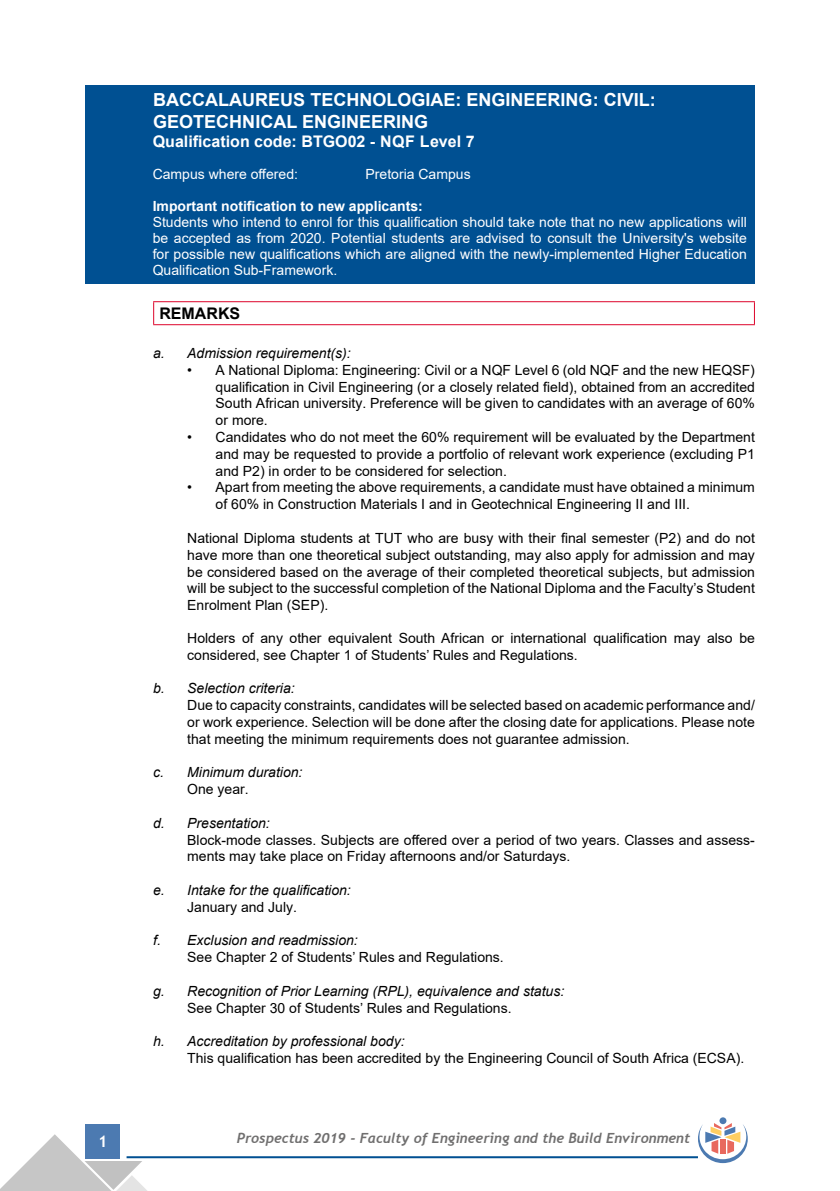
<style>
.page{position:relative;width:840px;height:1191px;background:#fff}
.page>*{position:absolute;margin:0;border:0;box-sizing:border-box;transform-origin:0 0}
.t1{font:700 18px/21.6px "Arial";color:#fff}
.t2{font:700 16px "Arial";color:#fff}
.t3{font:700 16px "Arial";color:#000}
.t4{font:700 16px "Trebuchet MS";color:#fff}
.t5{font:14px/16.8px "Arial";color:#000;text-align:justify}
.t6{font:14px/16px "Arial";color:#fff;text-align:justify}
.t7{font:italic 14px "Arial";color:#000}
.t8{font:italic 700 14px "Trebuchet";color:#706f6f}
.t9{font:700 14px "Arial";color:#fff}
</style>
<div class="page">
<div style="left:86px;top:1124px;width:34px;height:34px;background:#4c7ab1"></div>
<hr style="left:126px;top:1156px;width:571px;height:2px;background:#005092">
<svg style="left:0;top:1134px;width:148px;height:57px"></svg>
<div style="left:719px;top:1117px;width:7px;height:7px;background:#4c7ab1;border-radius:50%"></div>
<svg style="left:697px;top:1123px;width:50px;height:40px"></svg>
<div style="left:85px;top:85px;width:669px;height:198px;background:#005092"></div>
<hr style="left:153px;top:301px;width:601px;height:1px;background:#dd052b">
<svg style="left:153px;top:302px;width:1px;height:22px"></svg>
<svg style="left:753px;top:302px;width:1px;height:22px"></svg>
<hr style="left:153px;top:324px;width:601px;height:1px;background:#dd052b">
<p class="t1" style="left:153px;top:89px;width:504px">BACCALAUREUS TECHNOLOGIAE: ENGINEERING: CIVIL:<br>GEOTECHNICAL ENGINEERING</p>
<p class="t2" style="left:153px;top:130px;width:323px">Qualification code: BTGO02 - NQF Level 7</p>
<p class="t6" style="left:153px;top:166px;width:147px">Campus where offered:</p>
<p class="t6" style="left:365px;top:166px;width:107px">Pretoria Campus</p>
<p class="t9" style="left:153px;top:196px;width:271px">Important notification to new applicants:</p>
<p class="t6" style="left:153px;top:214px;width:595px">Students who intend to enrol for this qualification should take note that no new applications will be accepted as from 2020. Potential students are advised to consult the University's website for possible new qualifications which are aligned with the newly-implemented Higher Education Qualification Sub-Framework.</p>
<p class="t3" style="left:159px;top:302px;width:82px">REMARKS</p>
<p class="t7" style="left:153px;top:344px;width:199px">a. Admission requirement(s):</p>
<p class="t5" style="left:215px;top:361px;width:540px;text-indent:-28px">• A National Diploma: Engineering: Civil or a NQF Level 6 (old NQF and the new HEQSF) qualification in Civil Engineering (or a closely related field), obtained from an accredited South African university. Preference will be given to candidates with an average of 60% or more.</p>
<p class="t5" style="left:215px;top:429px;width:540px;text-indent:-28px">• Candidates who do not meet the 60% requirement will be evaluated by the Department and may be requested to provide a portfolio of relevant work experience (excluding P1 and P2) in order to be considered for selection.</p>
<p class="t5" style="left:215px;top:479px;width:540px;text-indent:-28px">• Apart from meeting the above requirements, a candidate must have obtained a minimum of 60% in Construction Materials I and in Geotechnical Engineering II and III.</p>
<p class="t5" style="left:187px;top:529px;width:569px">National Diploma students at TUT who are busy with their final semester (P2) and do not have more than one theoretical subject outstanding, may also apply for admission and may be considered based on the average of their completed theoretical subjects, but admission will be subject to the successful completion of the National Diploma and the Faculty’s Student Enrolment Plan (SEP).</p>
<p class="t5" style="left:187px;top:629px;width:569px">Holders of any other equivalent South African or international qualification may also be considered, see Chapter 1 of Students’ Rules and Regulations.</p>
<p class="t7" style="left:153px;top:679px;width:143px">b. Selection criteria:</p>
<p class="t5" style="left:187px;top:697px;width:569px">Due to capacity constraints, candidates will be selected based on academic performance and/ or work experience. Selection will be done after the closing date for applications. Please note that meeting the minimum requirements does not guarantee admission.</p>
<p class="t7" style="left:153px;top:763px;width:151px">c. Minimum duration:</p>
<p class="t5" style="left:187px;top:781px;width:63px">One year.</p>
<p class="t7" style="left:153px;top:814px;width:118px">d. Presentation:</p>
<p class="t5" style="left:187px;top:831px;width:569px">Block-mode classes. Subjects are offered over a period of two years. Classes and assess&shy;ments may take place on Friday afternoons and/or Saturdays.</p>
<p class="t7" style="left:153px;top:881px;width:199px">e. Intake for the qualification:</p>
<p class="t5" style="left:187px;top:898px;width:111px">January and July.</p>
<p class="t7" style="left:153px;top:931px;width:206px">f. Exclusion and readmission:</p>
<p class="t5" style="left:187px;top:949px;width:318px">See Chapter 2 of Students’ Rules and Regulations.</p>
<p class="t7" style="left:153px;top:982px;width:412px">g. Recognition of Prior Learning (RPL), equivalence and status:</p>
<p class="t5" style="left:187px;top:999px;width:325px">See Chapter 30 of Students’ Rules and Regulations.</p>
<p class="t7" style="left:153px;top:1032px;width:253px">h. Accreditation by professional body:</p>
<p class="t5" style="left:187px;top:1049px;width:558px">This qualification has been accredited by the Engineering Council of South Africa (ECSA).</p>
<p class="t4" style="left:98px;top:1131px;width:11px">1</p>
<p class="t8" style="left:237px;top:1129px;width:454px">Prospectus 2019 - Faculty of Engineering and the Build Environment</p>
</div>
